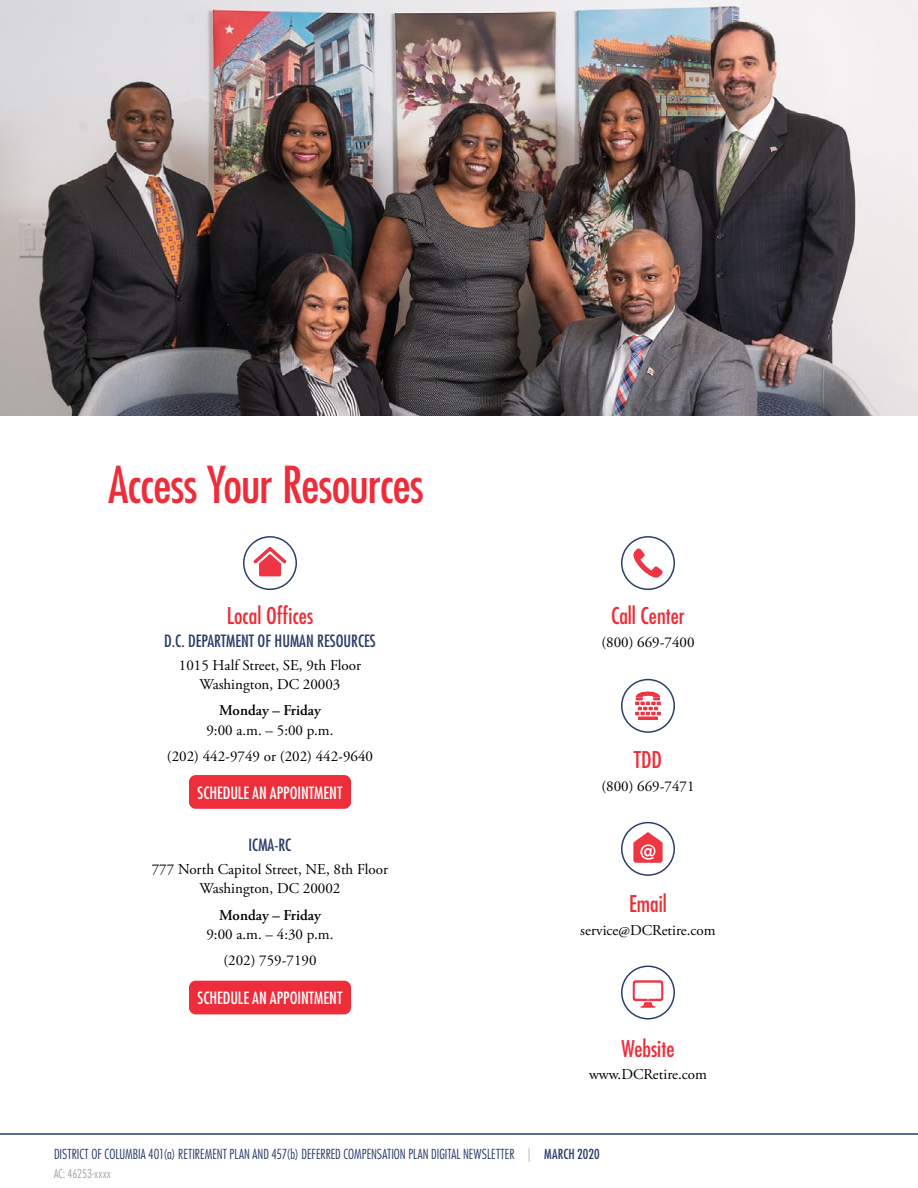
<style>
.page{position:relative;width:918px;height:1188px;background:#fff}
.page>*{position:absolute;margin:0;border:0;box-sizing:border-box;transform-origin:0 0}
.t1{font:condensed 49.5px "Futura Std";letter-spacing:-.02em;color:#ee2d3a}
.t2{font:condensed 22.5px "Futura Std";color:#ee2d3a}
.t3{font:condensed 16.5px "Futura Std";color:#fff}
.t4{font:condensed 16.5px "Futura Std";color:#2a3e6b}
.t5{font:15px/19.5px "Adobe Garamond Pro";color:#000;text-align:center}
.t6{font:600 15px "Adobe Garamond Pro";color:#000}
.t7{font:300 condensed 13.5px "Futura Std";color:#2a3e6b}
.t8{font:300 condensed 12px "Futura Std";color:#a2a2a3}
.s1{color:#a2a2a3}
.s2{font-weight:400}
</style>
<div class="page">
<hr style="left:0;top:1133px;width:918px;height:2px;background:#2a3e6b">
<img style="left:0;top:0;width:918px;height:416px">
<svg style="left:253px;top:547px;width:34px;height:29px"></svg>
<div style="left:243px;top:536px;width:54px;height:54px;border:2px solid #2a3e6b;border-radius:50%"></div>
<svg style="left:633px;top:548px;width:30px;height:30px"></svg>
<div style="left:621px;top:536px;width:54px;height:54px;border:2px solid #2a3e6b;border-radius:50%"></div>
<svg style="left:635px;top:692px;width:26px;height:28px"></svg>
<div style="left:621px;top:679px;width:54px;height:54px;border:2px solid #2a3e6b;border-radius:50%"></div>
<svg style="left:633px;top:832px;width:30px;height:31px"></svg>
<div style="left:621px;top:822px;width:54px;height:54px;border:2px solid #2a3e6b;border-radius:50%"></div>
<svg style="left:633px;top:980px;width:30px;height:28px"></svg>
<div style="left:621px;top:966px;width:54px;height:54px;border:2px solid #2a3e6b;border-radius:50%"></div>
<div style="left:189px;top:775px;width:162px;height:34px;background:#ee2d3a;border-radius:7px"></div>
<div style="left:189px;top:981px;width:162px;height:33px;background:#ee2d3a;border-radius:7px"></div>
<h1 class="t1" style="left:108px;top:455px;width:317px">Access Your Resources</h1>
<h2 class="t2" style="left:227px;top:602px;width:88px">Local Offices</h2>
<p class="t4" style="left:164px;top:631px;width:213px">D.C. DEPARTMENT OF HUMAN RESOURCES</p>
<p class="t5" style="left:179px;top:656px;width:184px">1015 Half Street, SE, 9th Floor<br>Washington, DC 20003</p>
<p class="t6" style="left:219px;top:702px;width:103px">Monday – Friday</p>
<p class="t5" style="left:167px;top:718px;width:208px;line-height:26.2px">9:00 a.m. – 5:00 p.m.<br>(202) 442-9749 or (202) 442-9640</p>
<p class="t3" style="left:198px;top:783px;width:146px">SCHEDULE AN APPOINTMENT</p>
<p class="t4" style="left:249px;top:835px;width:44px">ICMA-RC</p>
<p class="t5" style="left:152px;top:860px;width:238px">777 North Capitol Street, NE, 8th Floor<br>Washington, DC 20002</p>
<p class="t6" style="left:219px;top:906px;width:103px">Monday – Friday</p>
<p class="t5" style="left:206px;top:922px;width:129px;line-height:26.2px">9:00 a.m. – 4:30 p.m. (202) 759-7190</p>
<p class="t3" style="left:198px;top:988px;width:146px">SCHEDULE AN APPOINTMENT</p>
<h2 class="t2" style="left:611px;top:602px;width:75px">Call Center</h2>
<p class="t5" style="left:601px;top:633px;width:95px">(800) 669-7400</p>
<h2 class="t2" style="left:634px;top:746px;width:30px">TDD</h2>
<p class="t5" style="left:601px;top:777px;width:95px">(800) 669-7471</p>
<h2 class="t2" style="left:629px;top:891px;width:39px">Email</h2>
<p class="t5" style="left:580px;top:921px;width:137px">service@DCRetire.com</p>
<h2 class="t2" style="left:622px;top:1035px;width:54px">Website</h2>
<p class="t5" style="left:589px;top:1065px;width:119px">www.DCRetire.com</p>
<p class="t7" style="left:54px;top:1146px;width:547px">DISTRICT OF COLUMBIA 401(a) RETIREMENT PLAN AND 457(b) DEFERRED COMPENSATION PLAN DIGITAL NEWSLETTER <span class="s1">|</span> <span class="s2">MARCH 2020</span></p>
<p class="t8" style="left:54px;top:1167px;width:58px">AC: 46253-xxxx</p>
</div>
